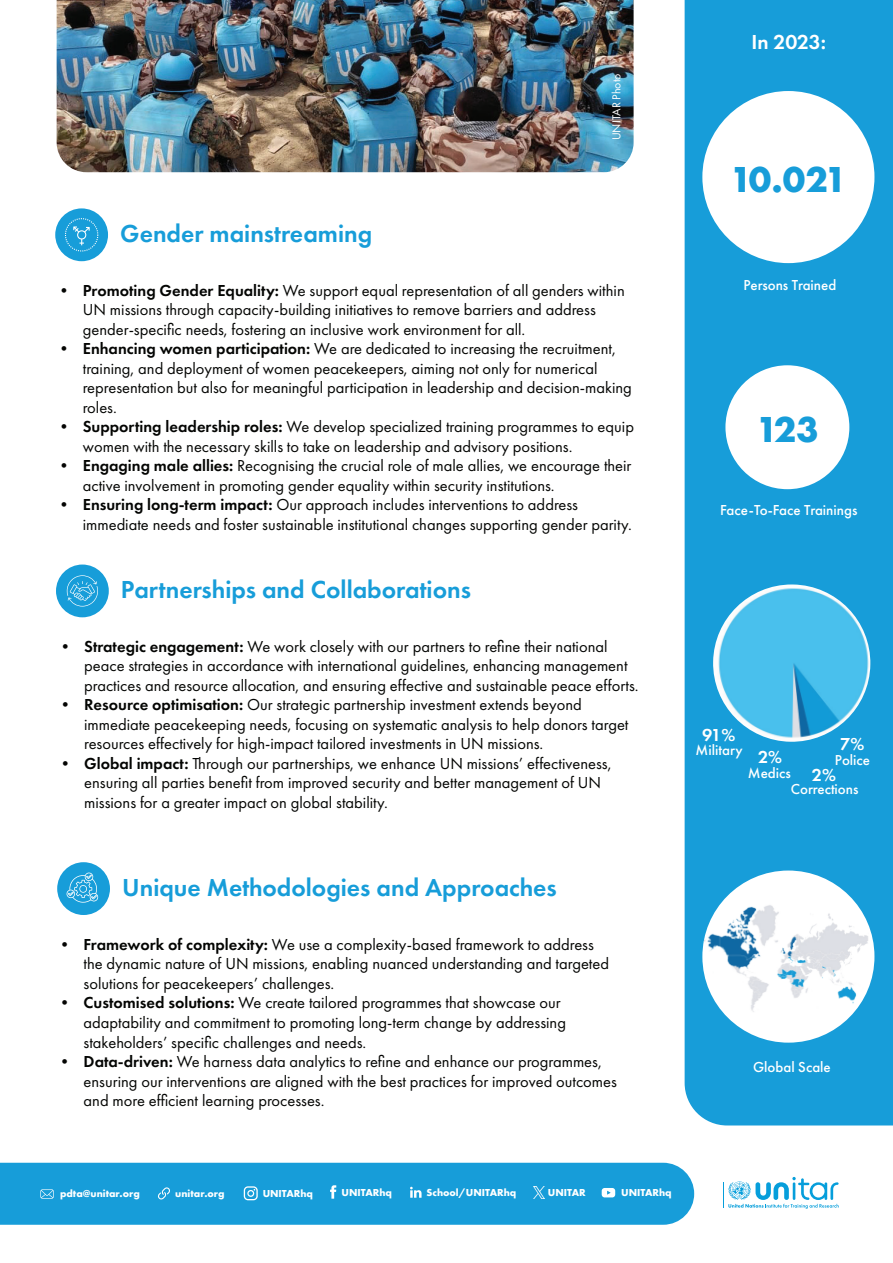
<style>
.page{position:relative;width:893px;height:1263px;background:#fff}
.page>*{position:absolute;margin:0;border:0;box-sizing:border-box;transform-origin:0 0}
.t1{font:700 37.5px "Futura PT";letter-spacing:-.085em;color:#179dd9}
.t2{font:600 25.5px "Futura PT";color:#179dd9}
.t3{font:600 21px "Futura PT";color:#fff}
.t4{font:600 18px "Futura PT";color:#fff}
.t5{font:16.5px/19.5px "Futura PT";color:#040503}
.t6{font:500 15px "Futura PT";color:#fff}
.t7{font:12px "Futura PT";color:#fff}
.t8{font:700 10.5px "Futura PT";color:#fff}
.s1{font-weight:600}
</style>
<div class="page">
<img style="left:57px;top:0;width:577px;height:172px">
<div style="left:56px;top:564px;width:53px;height:53px;background:#179dd9;border-radius:50%"></div>
<svg style="left:67px;top:575px;width:31px;height:31px"></svg>
<div style="left:685px;top:0;width:208px;height:1125px;background:#179dd9"></div>
<div style="left:702px;top:91px;width:172px;height:172px;background:#fff;border-radius:50%"></div>
<svg style="left:723px;top:1177px;width:116px;height:32px"></svg>
<div style="left:57px;top:862px;width:53px;height:53px;background:#179dd9;border-radius:50%"></div>
<svg style="left:66px;top:872px;width:32px;height:31px"></svg>
<div style="left:702px;top:870px;width:173px;height:173px;background:#fff;border-radius:50%"></div>
<img style="left:702px;top:890px;width:173px;height:144px">
<div style="left:55px;top:208px;width:53px;height:53px;background:#179dd9;border-radius:50%"></div>
<svg style="left:65px;top:218px;width:33px;height:33px"></svg>
<div style="left:725px;top:365px;width:124px;height:124px;background:#fff;border-radius:50%"></div>
<img style="left:712px;top:584px;width:159px;height:158px">
<div style="left:0;top:1163px;width:694px;height:62px;background:#179dd9"></div>
<h2 class="t2" style="left:120px;top:218px;width:253px">Gender mainstreaming</h2>
<p class="t7" style="left:609px;top:140px;width:68px;rotate:-90deg">UNITAR Photo</p>
<p class="t5" style="left:83px;top:280px;width:543px;text-indent:-27px"><span class="s1">• Promoting Gender Equality:</span> We support equal representation of all genders within<br>UN missions through capacity-building initiatives to remove barriers and address gender-specific needs, fostering an inclusive work environment for all.</p>
<p class="t5" style="left:83px;top:339px;width:551px;text-indent:-27px"><span class="s1">• Enhancing women participation:</span> We are dedicated to increasing the recruitment, training, and deployment of women peacekeepers, aiming not only for numerical representation but also for meaningful participation in leadership and decision-making roles.</p>
<p class="t5" style="left:83px;top:417px;width:553px;text-indent:-27px"><span class="s1">• Supporting leadership roles:</span> We develop specialized training programmes to equip women with the necessary skills to take on leadership and advisory positions.</p>
<p class="t5" style="left:83px;top:456px;width:550px;text-indent:-27px"><span class="s1">• Engaging male allies:</span> Recognising the crucial role of male allies, we encourage their active involvement in promoting gender equality within security institutions.</p>
<p class="t5" style="left:83px;top:495px;width:550px;text-indent:-27px"><span class="s1">• Ensuring long-term impact:</span> Our approach includes interventions to address immediate needs and foster sustainable institutional changes supporting gender parity.</p>
<h2 class="t2" style="left:121px;top:574px;width:352px">Partnerships and Collaborations</h2>
<p class="t5" style="left:84px;top:636px;width:556px;text-indent:-27px"><span class="s1">• Strategic engagement:</span> We work closely with our partners to refine their national peace strategies in accordance with international guidelines, enhancing management practices and resource allocation, and ensuring effective and sustainable peace efforts.</p>
<p class="t5" style="left:84px;top:695px;width:546px;text-indent:-27px"><span class="s1">• Resource optimisation:</span> Our strategic partnership investment extends beyond immediate peacekeeping needs, focusing on systematic analysis to help donors target resources effectively for high-impact tailored investments in UN missions.</p>
<p class="t5" style="left:84px;top:753px;width:529px;text-indent:-27px"><span class="s1">• Global impact:</span> Through our partnerships, we enhance UN missions’ effectiveness, ensuring all parties benefit from improved security and better management of UN missions for a greater impact on global stability.</p>
<h2 class="t2" style="left:122px;top:872px;width:436px">Unique Methodologies and Approaches</h2>
<p class="t5" style="left:84px;top:935px;width:527px;text-indent:-27px"><span class="s1">• Framework of complexity:</span> We use a complexity-based framework to address the dynamic nature of UN missions, enabling nuanced understanding and targeted solutions for peacekeepers’ challenges.</p>
<p class="t5" style="left:84px;top:993px;width:484px;text-indent:-27px"><span class="s1">• Customised solutions:</span> We create tailored programmes that showcase our adaptability and commitment to promoting long-term change by addressing stakeholders’ specific challenges and needs.</p>
<p class="t5" style="left:84px;top:1052px;width:535px;text-indent:-27px"><span class="s1">• Data-driven:</span> We harness data analytics to refine and enhance our programmes, ensuring our interventions are aligned with the best practices for improved outcomes and more efficient learning processes.</p>
<p class="t3" style="left:751px;top:29px;width:76px">In 2023:</p>
<h1 class="t1" style="left:730px;top:155px;width:119px">10.021</h1>
<p class="t6" style="left:743px;top:276px;width:94px">Persons Trained</p>
<h1 class="t1" style="left:756px;top:405px;width:64px">123</h1>
<p class="t6" style="left:720px;top:501px;width:139px">Face-To-Face Trainings</p>
<p class="t4" style="left:702px;top:723px;width:35px">91%</p>
<p class="t6" style="left:696px;top:741px;width:49px">Military</p>
<p class="t4" style="left:758px;top:746px;width:26px">2%</p>
<p class="t6" style="left:748px;top:764px;width:44px">Medics</p>
<p class="t4" style="left:840px;top:733px;width:26px">7%</p>
<p class="t6" style="left:835px;top:751px;width:37px">Police</p>
<p class="t4" style="left:812px;top:763px;width:26px">2%</p>
<p class="t6" style="left:791px;top:780px;width:69px">Corrections</p>
<p class="t6" style="left:753px;top:1058px;width:79px">Global Scale</p>
<p class="t8" style="left:60px;top:1187px;width:81px">pdta@unitar.org</p>
<p class="t8" style="left:175px;top:1186px;width:51px">unitar.org</p>
<p class="t8" style="left:263px;top:1186px;width:52px">UNITARhq</p>
<p class="t8" style="left:342px;top:1186px;width:52px">UNITARhq</p>
<p class="t8" style="left:427px;top:1186px;width:91px">School/UNITARhq</p>
<p class="t8" style="left:548px;top:1186px;width:39px">UNITAR</p>
<p class="t8" style="left:621px;top:1186px;width:52px">UNITARhq</p>
</div>
